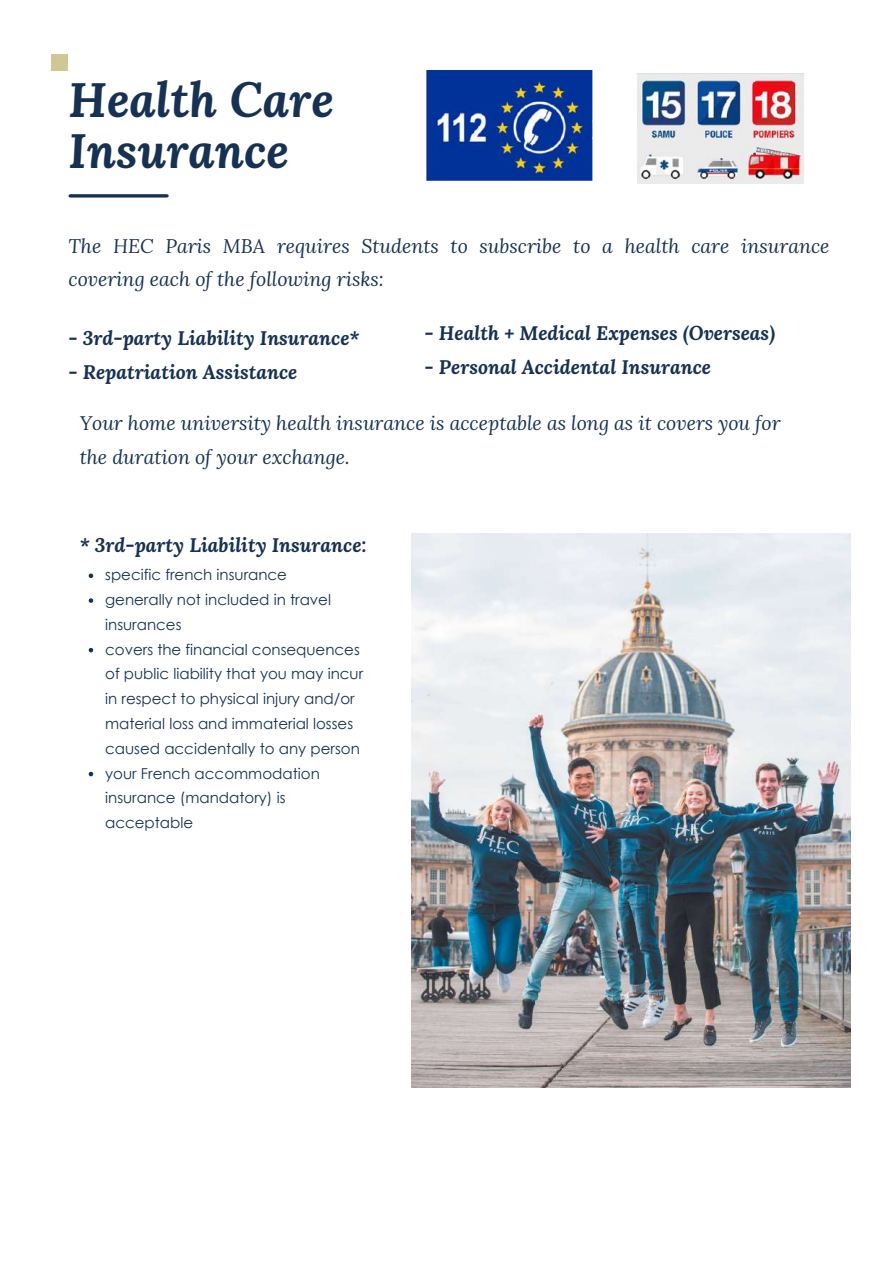
<style>
.page{position:relative;width:894px;height:1264px;background:#fff}
.page>*{position:absolute;margin:0;border:0;box-sizing:border-box;transform-origin:0 0}
.t1{font:italic 700 48px/50.7px "Lora";color:#173153}
.t2{font:italic 19.5px/33.8px "Lora";color:#173153}
.t3{font:italic 700 19.5px "Lora";color:#173153}
.t4{font:15px/24.8px "Century Gothic";color:#173153}
</style>
<div class="page">
<div style="left:51px;top:54px;width:17px;height:16px;background:#cfc795"></div>
<hr style="left:70px;top:194px;width:97px;height:3px;background:#173153">
<img style="left:426px;top:71px;width:166px;height:110px">
<img style="left:637px;top:73px;width:167px;height:111px">
<img style="left:411px;top:533px;width:439px;height:554px">
<svg style="left:89px;top:573px;width:4px;height:5px"></svg>
<svg style="left:89px;top:598px;width:4px;height:5px"></svg>
<svg style="left:89px;top:648px;width:4px;height:4px"></svg>
<svg style="left:89px;top:771px;width:4px;height:5px"></svg>
<h1 class="t1" style="left:68px;top:73px;width:267px">Health Care<br>Insurance</h1>
<h2 class="t2" style="left:68px;top:228px;width:762px">The HEC Paris MBA requires Students to subscribe to a health care insurance covering each of the following risks:</h2>
<h2 class="t3" style="left:68px;top:325px;width:292px">- 3rd-party Liability Insurance*</h2>
<h2 class="t3" style="left:68px;top:359px;width:230px">- Repatriation Assistance</h2>
<h2 class="t3" style="left:424px;top:320px;width:352px">- Health + Medical Expenses (Overseas)</h2>
<h2 class="t3" style="left:424px;top:354px;width:288px">- Personal Accidental Insurance</h2>
<h2 class="t2" style="left:80px;top:406px;width:702px">Your home university health insurance is acceptable as long as it covers you for the duration of your exchange.</h2>
<h2 class="t3" style="left:80px;top:532px;width:288px">* 3rd-party Liability Insurance:</h2>
<p class="t4" style="left:105px;top:562px;width:259px">specific french insurance<br>generally not included in travel insurances<br>covers the financial consequences of public liability that you may incur in respect to physical injury and/or material loss and immaterial losses caused accidentally to any person your French accommodation insurance (mandatory) is acceptable</p>
</div>
